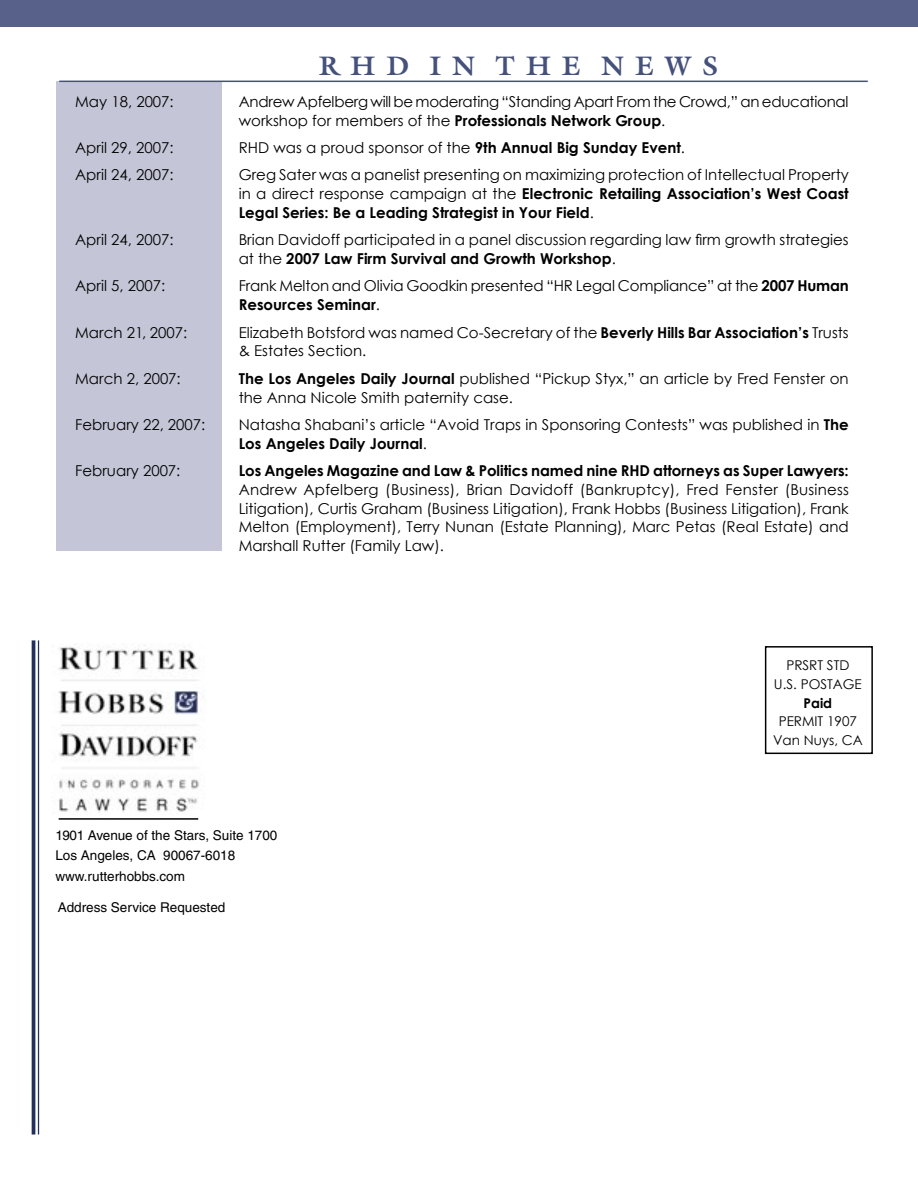
<style>
.page{position:relative;width:918px;height:1188px;background:#fff}
.page>*{position:absolute;margin:0;border:0;box-sizing:border-box;transform-origin:0 0}
.header_Style_41{font:700 27px "Galliard";color:#45517a}
.t1{font:15px/18.8px "Century Gothic";color:#000}
.t2{font:15px/18.8px "Century Gothic";letter-spacing:-.02em;color:#000}
.t3{font:13.5px "Helvetica";color:#000}
.body_text{font:13.5px "Century Gothic";color:#000}
.body_text-2{font:700 13.5px "Century Gothic";color:#000}
.s1{font-weight:700}
</style>
<div class="page">
<div style="left:56px;top:82px;width:166px;height:469px;background:#c4c6d7"></div>
<div style="left:0;top:0;width:918px;height:27px;background:#576189"></div>
<div style="left:765px;top:646px;width:108px;height:108px;border:2px solid #000"></div>
<img style="left:58px;top:646px;width:142px;height:167px">
<hr style="left:32px;top:640px;width:3px;height:495px;background:#21315a">
<hr style="left:38px;top:640px;width:1px;height:495px;background:#21315a">
<hr style="left:59px;top:818px;width:139px;height:2px;background:#000">
<hr style="left:59px;top:81px;width:809px;height:1px;background:#45517a">
<p class="header_Style_41" style="left:319px;top:49px;width:400px">R H D I N T H E N E W S</p>
<p class="t1" style="left:75px;top:92px;width:100px">May 18, 2007:</p>
<p class="t2" style="left:239px;top:92px;width:611px">Andrew Apfelberg will be moderating “Standing Apart From the Crowd,” an educational workshop for members of the <span class="s1">Professionals Network Group</span>.</p>
<p class="t1" style="left:75px;top:138px;width:100px">April 29, 2007:</p>
<p class="t1" style="left:239px;top:138px;width:448px">RHD was a proud sponsor of the <span class="s1">9th Annual Big Sunday Event</span>.</p>
<p class="t1" style="left:75px;top:165px;width:100px">April 24, 2007:</p>
<p class="t1" style="left:239px;top:165px;width:612px;text-align:justify">Greg Sater was a panelist presenting on maximizing protection of Intellectual Property in a direct response campaign at the <span class="s1">Electronic Retailing Association’s West Coast Legal Series: Be a Leading Strategist in Your Field</span>.</p>
<p class="t1" style="left:75px;top:230px;width:100px">April 24, 2007:</p>
<p class="t1" style="left:239px;top:230px;width:612px">Brian Davidoff participated in a panel discussion regarding law firm growth strategies at the <span class="s1">2007 Law Firm Survival and Growth Workshop</span>.</p>
<p class="t1" style="left:75px;top:276px;width:92px">April 5, 2007:</p>
<p class="t1" style="left:239px;top:276px;width:612px">Frank Melton and Olivia Goodkin presented “HR Legal Compliance” at the <span class="s1">2007 Human<br>Resources Seminar</span>.</p>
<p class="t1" style="left:75px;top:323px;width:114px">March 21, 2007:</p>
<p class="t1" style="left:239px;top:323px;width:612px">Elizabeth Botsford was named Co-Secretary of the <span class="s1">Beverly Hills Bar Association’s</span> Trusts &amp; Estates Section.</p>
<p class="t1" style="left:75px;top:369px;width:107px">March 2, 2007:</p>
<p class="t1" style="left:239px;top:369px;width:612px"><span class="s1">The Los Angeles Daily Journal</span> published “Pickup Styx,” an article by Fred Fenster on the Anna Nicole Smith paternity case.</p>
<p class="t1" style="left:75px;top:415px;width:132px">February 22, 2007:</p>
<p class="t1" style="left:239px;top:415px;width:612px">Natasha Shabani’s article “Avoid Traps in Sponsoring Contests” was published in <span class="s1">The<br>Los Angeles Daily Journal</span>.</p>
<p class="t1" style="left:75px;top:461px;width:107px">February 2007:</p>
<p class="t1" style="left:239px;top:461px;width:612px;text-align:justify"><span class="s1">Los Angeles Magazine and Law &amp; Politics named nine RHD attorneys as Super Lawyers:<br></span>Andrew Apfelberg (Business), Brian Davidoff (Bankruptcy), Fred Fenster (Business Litigation), Curtis Graham (Business Litigation), Frank Hobbs (Business Litigation), Frank Melton (Employment), Terry Nunan (Estate Planning), Marc Petas (Real Estate) and Marshall Rutter (Family Law).</p>
<p class="t3" style="left:55px;top:828px;width:223px">1901 Avenue of the Stars, Suite 1700</p>
<p class="t3" style="left:55px;top:848px;width:181px">Los Angeles, CA 90067-6018</p>
<p class="t3" style="left:55px;top:868px;width:131px">www.rutterhobbs.com</p>
<p class="t3" style="left:58px;top:900px;width:169px">Address Service Requested</p>
<p class="body_text" style="left:786px;top:656px;width:65px">PRSRT STD</p>
<p class="body_text" style="left:774px;top:674px;width:89px">U.S. POSTAGE</p>
<p class="body_text-2" style="left:804px;top:692px;width:30px">Paid</p>
<p class="body_text" style="left:779px;top:712px;width:80px">PERMIT 1907</p>
<p class="body_text" style="left:773px;top:731px;width:91px">Van Nuys, CA</p>
</div>
